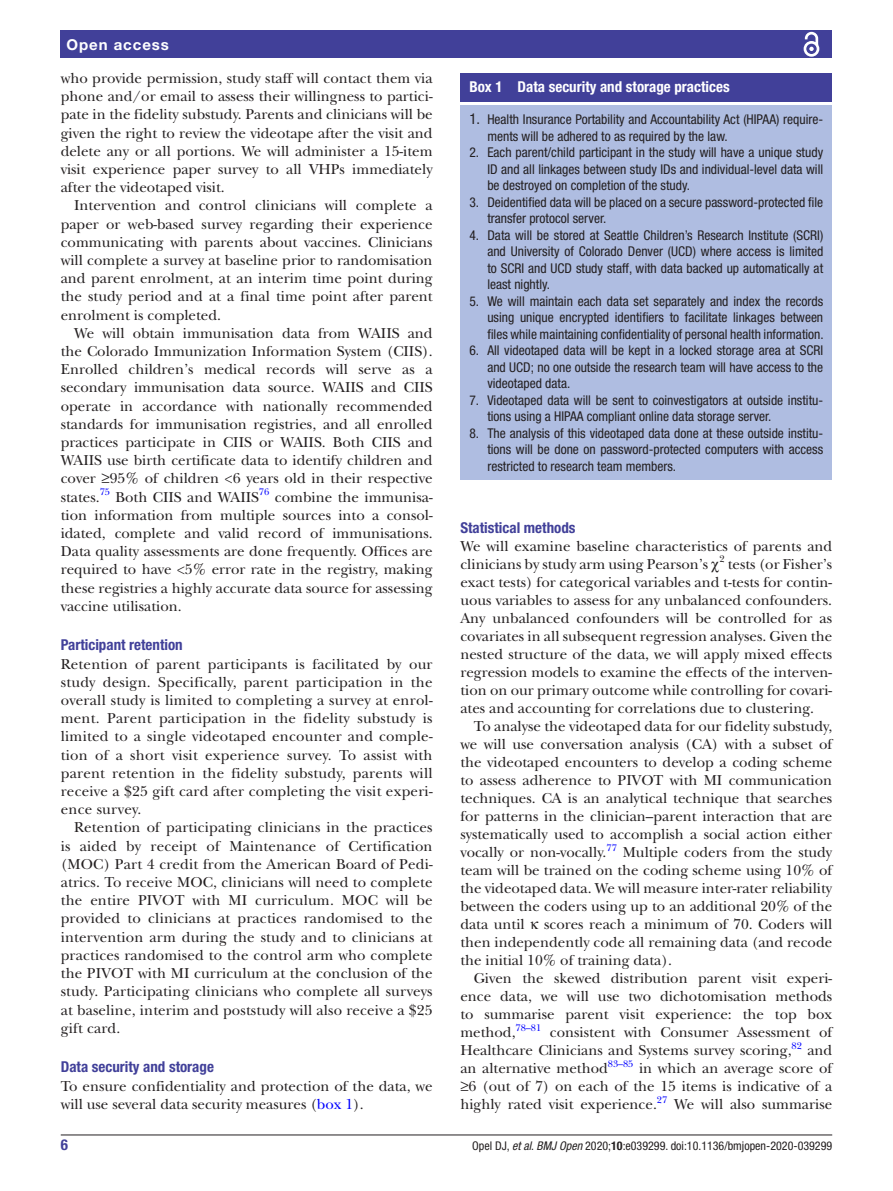
<style>
.page{position:relative;width:893px;height:1191px;background:#fff}
.page>*{position:absolute;margin:0;border:0;box-sizing:border-box;transform-origin:0 0}
.t1{font:15px/18.1px "New Baskerville";color:#231f20;text-align:justify}
.t2{font:700 condensed 15px "Helvetica Neue LT Std";color:#414099}
.t3{font:700 condensed 15px "Helvetica Neue LT Std";color:#fff}
.t4{font:700 15px "Helvetica Neue LT Std";letter-spacing:.065em;color:#fff}
.t5{font:condensed 13.5px/16.5px "Helvetica Neue LT Std";color:#231f20;text-align:justify}
.t6{font:condensed 12px "Helvetica Neue LT Std";color:#231f20}
.t7{font:9.9px "New Baskerville";color:#00f}
.s1{color:#00f}
.s2{font-size:15px}
.s3{font-style:italic}
.s4{font-weight:700}
</style>
<div class="page">
<hr style="left:61px;top:1134px;width:771px;height:1px;background:#231f20">
<div style="left:61px;top:31px;width:771px;height:27px;background:#414099"></div>
<svg style="left:803px;top:31px;width:17px;height:26px"></svg>
<div style="left:460px;top:73px;width:372px;height:28px;background:#414099"></div>
<div style="left:460px;top:106px;width:372px;height:374px;background:#afbde1"></div>
<p class="t4" style="left:66px;top:35px;width:104px">Open access</p>
<p class="t1" style="left:61px;top:69px;width:373px">who provide permission, study staff will contact them via phone and/or email to assess their willingness to partici&shy;pate in the fidelity substudy. Parents and clinicians will be given the right to review the videotape after the visit and delete any or all portions. We will administer a 15-item visit experience paper survey to all VHPs immediately after the videotaped visit.</p>
<p class="t1" style="left:61px;top:197px;width:373px;text-indent:14px">Intervention and control clinicians will complete a paper or web-based survey regarding their experience communicating with parents about vaccines. Clinicians will complete a survey at baseline prior to randomisation and parent enrolment, at an interim time point during the study period and at a final time point after parent enrolment is completed.</p>
<p class="t1" style="left:61px;top:324px;width:373px;text-indent:14px">We will obtain immunisation data from WAIIS and the Colorado Immunization Information System (CIIS).<br>Enrolled children’s medical records will serve as a secondary immunisation data source. WAIIS and CIIS operate in accordance with nationally recommended standards for immunisation registries, and all enrolled practices participate in CIIS or WAIIS. Both CIIS and WAIIS use birth certificate data to identify children and cover ≥95% of children &lt;6 years old in their respective states.<sup>75</sup> Both CIIS and WAIIS</p>
<p class="t7" style="left:259px;top:486px;width:12px">76</p>
<p class="t1" style="left:61px;top:488px;width:373px;text-indent:214px">combine the immunisa&shy;tion information from multiple sources into a consol&shy;idated, complete and valid record of immunisations.<br>Data quality assessments are done frequently. Offices are required to have &lt;5% error rate in the registry, making these registries a highly accurate data source for assessing vaccine utilisation.</p>
<p class="t2" style="left:61px;top:636px;width:124px">Participant retention</p>
<p class="t1" style="left:61px;top:655px;width:373px">Retention of parent participants is facilitated by our study design. Specifically, parent participation in the overall study is limited to completing a survey at enrol&shy;ment. Parent participation in the fidelity substudy is limited to a single videotaped encounter and comple&shy;tion of a short visit experience survey. To assist with parent retention in the fidelity substudy, parents will receive a $25 gift card after completing the visit experi&shy;ence survey.</p>
<p class="t1" style="left:61px;top:818px;width:373px;text-indent:14px">Retention of participating clinicians in the practices is aided by receipt of Maintenance of Certification (MOC) Part 4 credit from the American Board of Pedi&shy;atrics. To receive MOC, clinicians will need to complete the entire PIVOT with MI curriculum. MOC will be provided to clinicians at practices randomised to the intervention arm during the study and to clinicians at practices randomised to the control arm who complete the PIVOT with MI curriculum at the conclusion of the study. Participating clinicians who complete all surveys at baseline, interim and poststudy will also receive a $25 gift card.</p>
<p class="t2" style="left:61px;top:1057px;width:155px">Data security and storage</p>
<p class="t1" style="left:61px;top:1076px;width:373px">To ensure confidentiality and protection of the data, we will use several data security measures (<span class="s1">box 1</span>).</p>
<p class="t3" style="left:469px;top:78px;width:262px">Box 1 Data security and storage practices</p>
<p class="t5" style="left:487px;top:111px;width:337px;text-indent:-18px"><span class="s2">1.</span> Health Insurance Portability and Accountability Act (HIPAA) require&shy;ments will be adhered to as required by the law.</p>
<p class="t5" style="left:487px;top:144px;width:337px;text-indent:-18px">2. Each parent/child participant in the study will have a unique study ID and all linkages between study IDs and individual-level data will be destroyed on completion of the study.</p>
<p class="t5" style="left:487px;top:194px;width:337px;text-indent:-18px">3. Deidentified data will be placed on a secure password-protected file transfer protocol server.</p>
<p class="t5" style="left:487px;top:227px;width:337px;text-indent:-18px">4. Data will be stored at Seattle Children’s Research Institute (SCRI) and University of Colorado Denver (UCD) where access is limited to SCRI and UCD study staff, with data backed up automatically at least nightly.</p>
<p class="t5" style="left:487px;top:293px;width:338px;text-indent:-18px">5. We will maintain each data set separately and index the records using unique encrypted identifiers to facilitate linkages between files while maintaining confidentiality of personal health information.</p>
<p class="t5" style="left:487px;top:342px;width:337px;text-indent:-18px">6. All videotaped data will be kept in a locked storage area at SCRI and UCD; no one outside the research team will have access to the videotaped data.</p>
<p class="t5" style="left:487px;top:392px;width:337px;text-indent:-18px">7. Videotaped data will be sent to coinvestigators at outside institu&shy;tions using a HIPAA compliant online data storage server.</p>
<p class="t5" style="left:487px;top:425px;width:337px;text-indent:-18px">8. The analysis of this videotaped data done at these outside institu&shy;tions will be done on password-protected computers with access restricted to research team members.</p>
<p class="t2" style="left:460px;top:519px;width:117px">Statistical methods</p>
<p class="t1" style="left:460px;top:537px;width:373px">We will examine baseline characteristics of parents and clinicians by study arm using Pearson’s <sup>2</sup> tests (or Fisher’s exact tests) for categorical variables and t-tests for contin&shy;uous variables to assess for any unbalanced confounders.<br>Any unbalanced confounders will be controlled for as covariates in all subsequent regression analyses. Given the nested structure of the data, we will apply mixed effects regression models to examine the effects of the interven&shy;tion on our primary outcome while controlling for covari&shy;ates and accounting for correlations due to clustering.</p>
<p class="t1" style="left:460px;top:717px;width:373px;text-indent:14px">To analyse the videotaped data for our fidelity substudy, we will use conversation analysis (CA) with a subset of the videotaped encounters to develop a coding scheme to assess adherence to PIVOT with MI communication techniques. CA is an analytical technique that searches for patterns in the clinician–parent interaction that are systematically used to accomplish a social action either vocally or non-vocally.</p>
<p class="t7" style="left:606px;top:841px;width:12px">77</p>
<p class="t1" style="left:460px;top:843px;width:373px;text-indent:162px">Multiple coders from the study team will be trained on the coding scheme using 10% of the videotaped data. We will measure inter-rater reliability between the coders using up to an additional 20% of the data until</p>
<p class="t1" style="left:460px;top:915px;width:373px;text-indent:84px">scores reach a minimum of 70. Coders will then independently code all remaining data (and recode the initial 10% of training data).</p>
<p class="t1" style="left:460px;top:969px;width:373px;text-indent:14px">Given the skewed distribution parent visit experi&shy;ence data, we will use two dichotomisation methods to summarise parent visit experience: the top box method,<sup>78–81</sup></p>
<p class="t1" style="left:460px;top:1023px;width:373px;text-indent:90px">consistent with Consumer Assessment of<br>Healthcare Clinicians and Systems survey scoring,</p>
<p class="t7" style="left:792px;top:1039px;width:12px">82</p>
<p class="t1" style="left:807px;top:1041px;width:26px">and</p>
<p class="t1" style="left:460px;top:1059px;width:149px">an alternative method</p>
<p class="t7" style="left:608px;top:1057px;width:27px">83–85</p>
<p class="t1" style="left:460px;top:1059px;width:373px;text-indent:179px">in which an average score of ≥6 (out of 7) on each of the 15 items is indicative of a highly rated visit experience.</p>
<p class="t7" style="left:657px;top:1093px;width:12px">27</p>
<p class="t1" style="left:674px;top:1095px;width:160px">We will also summarise</p>
<p class="t2" style="left:61px;top:1135px;width:9px">6</p>
<p class="t6" style="left:472px;top:1138px;width:362px">Opel DJ, <span class="s3">et al</span>. <span class="s3">BMJ Open</span> 2020;<span class="s4">10</span>:e039299. doi:10.1136/bmjopen-2020-039299</p>
</div>
